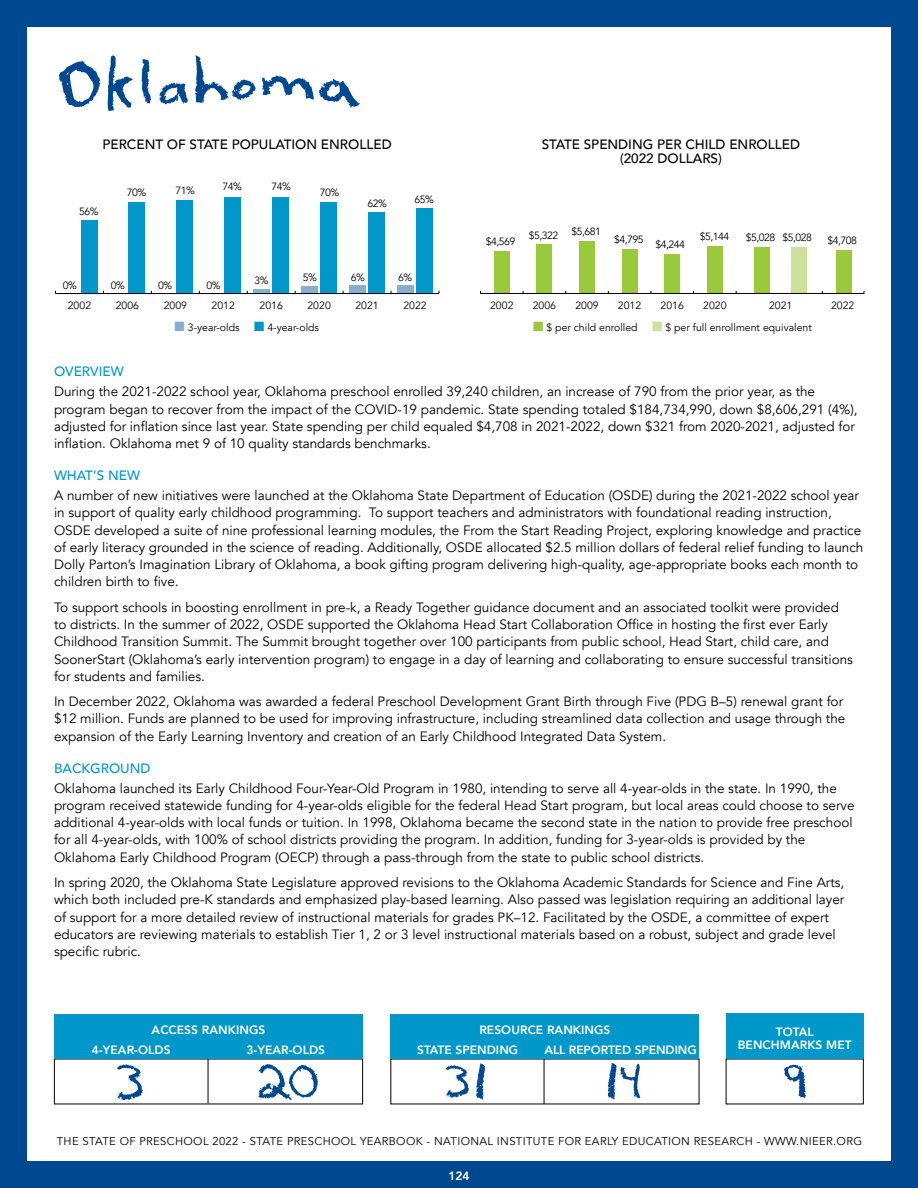
<style>
.page{position:relative;width:918px;height:1188px;background:#004990}
.page>*{position:absolute;margin:0;border:0;box-sizing:border-box;transform-origin:0 0}
.t1{font:13.5px/17.2px "Avenir";color:#000}
.t2{font:500 13.5px/15px "Avenir";color:#000;text-align:center}
.t3{font:500 13.5px "Avenir";color:#0097cb}
.t4{font:800 12px/20.1px "Avenir";letter-spacing:.005em;color:#fff}
.t5{font:11.25px "Avenir";letter-spacing:.03em;color:#000}
.t6{font:10.5px "Avenir";color:#000}
.s1{color:#8aaecf}
.s2{color:#0097cb}
.s3{color:#9aca3c}
.s4{color:#cce29b}
</style>
<div class="page">
<div style="left:27px;top:27px;width:864px;height:1134px;background:#fff"></div>
<hr style="left:208px;top:1057px;width:1px;height:46px;background:#000">
<hr style="left:544px;top:1058px;width:1px;height:46px;background:#000">
<div style="left:54px;top:1014px;width:309px;height:45px;background:#0097cb"></div>
<div style="left:390px;top:1014px;width:309px;height:45px;background:#0097cb"></div>
<div style="left:726px;top:1014px;width:138px;height:45px;background:#0097cb"></div>
<div style="left:81px;top:220px;width:16px;height:73px;background:#0097cb"></div>
<div style="left:129px;top:202px;width:16px;height:91px;background:#0097cb"></div>
<div style="left:177px;top:201px;width:16px;height:92px;background:#0097cb"></div>
<div style="left:225px;top:197px;width:16px;height:96px;background:#0097cb"></div>
<div style="left:273px;top:197px;width:16px;height:96px;background:#0097cb"></div>
<div style="left:321px;top:202px;width:16px;height:91px;background:#0097cb"></div>
<div style="left:369px;top:213px;width:16px;height:80px;background:#0097cb"></div>
<div style="left:416px;top:209px;width:17px;height:84px;background:#0097cb"></div>
<hr style="left:253px;top:289px;width:17px;height:4px;background:#8aaecf">
<div style="left:301px;top:287px;width:17px;height:6px;background:#8aaecf"></div>
<div style="left:349px;top:285px;width:17px;height:8px;background:#8aaecf"></div>
<div style="left:397px;top:285px;width:17px;height:8px;background:#8aaecf"></div>
<hr style="left:55px;top:293px;width:384px;height:1px;background:#000">
<div style="left:494px;top:251px;width:15px;height:42px;background:#9aca3c"></div>
<div style="left:537px;top:244px;width:15px;height:49px;background:#9aca3c"></div>
<div style="left:579px;top:241px;width:16px;height:52px;background:#9aca3c"></div>
<div style="left:622px;top:249px;width:15px;height:44px;background:#9aca3c"></div>
<div style="left:665px;top:254px;width:15px;height:39px;background:#9aca3c"></div>
<div style="left:707px;top:246px;width:16px;height:47px;background:#9aca3c"></div>
<div style="left:754px;top:247px;width:16px;height:46px;background:#9aca3c"></div>
<div style="left:791px;top:247px;width:15px;height:46px;background:#cce29b"></div>
<div style="left:837px;top:250px;width:15px;height:43px;background:#9aca3c"></div>
<hr style="left:481px;top:293px;width:383px;height:1px;background:#000">
<svg style="left:258px;top:1064px;width:60px;height:36px"></svg>
<svg style="left:117px;top:1064px;width:26px;height:36px"></svg>
<svg style="left:446px;top:1065px;width:23px;height:33px"></svg>
<svg style="left:476px;top:1064px;width:9px;height:36px"></svg>
<svg style="left:608px;top:1064px;width:33px;height:36px"></svg>
<svg style="left:784px;top:1065px;width:22px;height:34px"></svg>
<svg style="left:141px;top:59px;width:10px;height:45px"></svg>
<svg style="left:159px;top:82px;width:29px;height:23px"></svg>
<svg style="left:195px;top:55px;width:165px;height:53px"></svg>
<svg style="left:58px;top:55px;width:75px;height:56px"></svg>
<p class="t2" style="left:102px;top:136px;width:291px">PERCENT OF STATE POPULATION ENROLLED</p>
<p class="t2" style="left:542px;top:136px;width:260px">STATE SPENDING PER CHILD ENROLLED (2022 DOLLARS)</p>
<p class="t6" style="left:79px;top:205px;width:21px">56%</p>
<p class="t6" style="left:127px;top:186px;width:21px">70%</p>
<p class="t6" style="left:175px;top:184px;width:21px">71%</p>
<p class="t6" style="left:223px;top:180px;width:21px">74%</p>
<p class="t6" style="left:271px;top:180px;width:21px">74%</p>
<p class="t6" style="left:320px;top:186px;width:21px">70%</p>
<p class="t6" style="left:367px;top:197px;width:21px">62%</p>
<p class="t6" style="left:415px;top:193px;width:21px">65%</p>
<p class="t6" style="left:63px;top:279px;width:16px">0%</p>
<p class="t6" style="left:111px;top:279px;width:16px">0%</p>
<p class="t6" style="left:158px;top:279px;width:16px">0%</p>
<p class="t6" style="left:207px;top:279px;width:16px">0%</p>
<p class="t6" style="left:255px;top:274px;width:16px">3%</p>
<p class="t6" style="left:303px;top:272px;width:16px">5%</p>
<p class="t6" style="left:351px;top:271px;width:16px">6%</p>
<p class="t6" style="left:398px;top:271px;width:16px">6%</p>
<p class="t6" style="left:68px;top:299px;width:25px">2002</p>
<p class="t6" style="left:116px;top:299px;width:25px">2006</p>
<p class="t6" style="left:164px;top:299px;width:25px">2009</p>
<p class="t6" style="left:212px;top:299px;width:25px">2012</p>
<p class="t6" style="left:260px;top:299px;width:25px">2016</p>
<p class="t6" style="left:307px;top:299px;width:25px">2020</p>
<p class="t6" style="left:355px;top:299px;width:25px">2021</p>
<p class="t6" style="left:403px;top:299px;width:25px">2022</p>
<p class="t6" style="left:175px;top:321px;width:146px"><span class="s1">■</span> 3-year-olds <span class="s2">■</span> 4-year-olds</p>
<p class="t6" style="left:486px;top:235px;width:31px">$4,569</p>
<p class="t6" style="left:529px;top:227px;width:74px">$5,322 $5,681</p>
<p class="t6" style="left:614px;top:234px;width:31px">$4,795</p>
<p class="t6" style="left:655px;top:238px;width:31px">$4,244</p>
<p class="t6" style="left:700px;top:230px;width:31px">$5,144</p>
<p class="t6" style="left:746px;top:231px;width:68px">$5,028 $5,028</p>
<p class="t6" style="left:828px;top:234px;width:31px">$4,708</p>
<p class="t6" style="left:490px;top:299px;width:25px">2002</p>
<p class="t6" style="left:533px;top:299px;width:25px">2006</p>
<p class="t6" style="left:575px;top:299px;width:25px">2009</p>
<p class="t6" style="left:618px;top:299px;width:25px">2012</p>
<p class="t6" style="left:661px;top:299px;width:25px">2016</p>
<p class="t6" style="left:703px;top:299px;width:25px">2020</p>
<p class="t6" style="left:769px;top:299px;width:25px">2021</p>
<p class="t6" style="left:831px;top:299px;width:25px">2022</p>
<p class="t6" style="left:533px;top:321px;width:280px"><span class="s3">■</span> $ per child enrolled <span class="s4">■</span> $ per full enrollment equivalent</p>
<p class="t3" style="left:54px;top:360px;width:71px">OVERVIEW</p>
<p class="t1" style="left:54px;top:383px;width:805px">During the 2021-2022 school year, Oklahoma preschool enrolled 39,240 children, an increase of 790 from the prior year, as the program began to recover from the impact of the COVID-19 pandemic. State spending totaled $184,734,990, down $8,606,291 (4%), adjusted for inflation since last year. State spending per child equaled $4,708 in 2021-2022, down $321 from 2020-2021, adjusted for inflation. Oklahoma met 9 of 10 quality standards benchmarks.</p>
<p class="t3" style="left:54px;top:464px;width:87px">WHAT’S NEW</p>
<p class="t1" style="left:54px;top:487px;width:811px">A number of new initiatives were launched at the Oklahoma State Department of Education (OSDE) during the 2021-2022 school year in support of quality early childhood programming. To support teachers and administrators with foundational reading instruction, OSDE developed a suite of nine professional learning modules, the From the Start Reading Project, exploring knowledge and practice of early literacy grounded in the science of reading. Additionally, OSDE allocated $2.5 million dollars of federal relief funding to launch Dolly Parton’s Imagination Library of Oklahoma, a book gifting program delivering high-quality, age-appropriate books each month to children birth to five.</p>
<p class="t1" style="left:54px;top:599px;width:800px">To support schools in boosting enrollment in pre-k, a Ready Together guidance document and an associated toolkit were provided to districts. In the summer of 2022, OSDE supported the Oklahoma Head Start Collaboration Office in hosting the first ever Early Childhood Transition Summit. The Summit brought together over 100 participants from public school, Head Start, child care, and SoonerStart (Oklahoma’s early intervention program) to engage in a day of learning and collaborating to ensure successful transitions for students and families.</p>
<p class="t1" style="left:54px;top:693px;width:793px">In December 2022, Oklahoma was awarded a federal Preschool Development Grant Birth through Five (PDG B–5) renewal grant for $12 million. Funds are planned to be used for improving infrastructure, including streamlined data collection and usage through the expansion of the Early Learning Inventory and creation of an Early Childhood Integrated Data System.</p>
<p class="t3" style="left:54px;top:756px;width:98px">BACKGROUND</p>
<p class="t1" style="left:54px;top:780px;width:802px">Oklahoma launched its Early Childhood Four-Year-Old Program in 1980, intending to serve all 4-year-olds in the state. In 1990, the program received statewide funding for 4-year-olds eligible for the federal Head Start program, but local areas could choose to serve additional 4-year-olds with local funds or tuition. In 1998, Oklahoma became the second state in the nation to provide free preschool for all 4-year-olds, with 100% of school districts providing the program. In addition, funding for 3-year-olds is provided by the Oklahoma Early Childhood Program (OECP) through a pass-through from the state to public school districts.</p>
<p class="t1" style="left:54px;top:874px;width:792px">In spring 2020, the Oklahoma State Legislature approved revisions to the Oklahoma Academic Standards for Science and Fine Arts, which both included pre-K standards and emphasized play-based learning. Also passed was legislation requiring an additional layer of support for a more detailed review of instructional materials for grades PK–12. Facilitated by the OSDE, a committee of expert educators are reviewing materials to establish Tier 1, 2 or 3 level instructional materials based on a robust, subject and grade level specific rubric.</p>
<p class="t4" style="left:92px;top:1019px;width:175px;text-indent:60px">ACCESS RANKINGS<br>4-YEAR-OLDS</p>
<p class="t4" style="left:246px;top:1040px;width:80px">3-YEAR-OLDS</p>
<p class="t4" style="left:417px;top:1019px;width:195px;text-indent:62px">RESOURCE RANKINGS<br>STATE SPENDING</p>
<p class="t4" style="left:544px;top:1040px;width:154px">ALL REPORTED SPENDING</p>
<p class="t4" style="left:738px;top:1025px;width:115px;line-height:13.5px;text-align:center">TOTAL<br>BENCHMARKS MET</p>
<p class="t5" style="left:57px;top:1135px;width:807px">THE STATE OF PRESCHOOL 2022 - STATE PRESCHOOL YEARBOOK - NATIONAL INSTITUTE FOR EARLY EDUCATION RESEARCH - WWW.NIEER.ORG</p>
<p class="t4" style="left:448px;top:1166px;width:23px">124</p>
</div>
